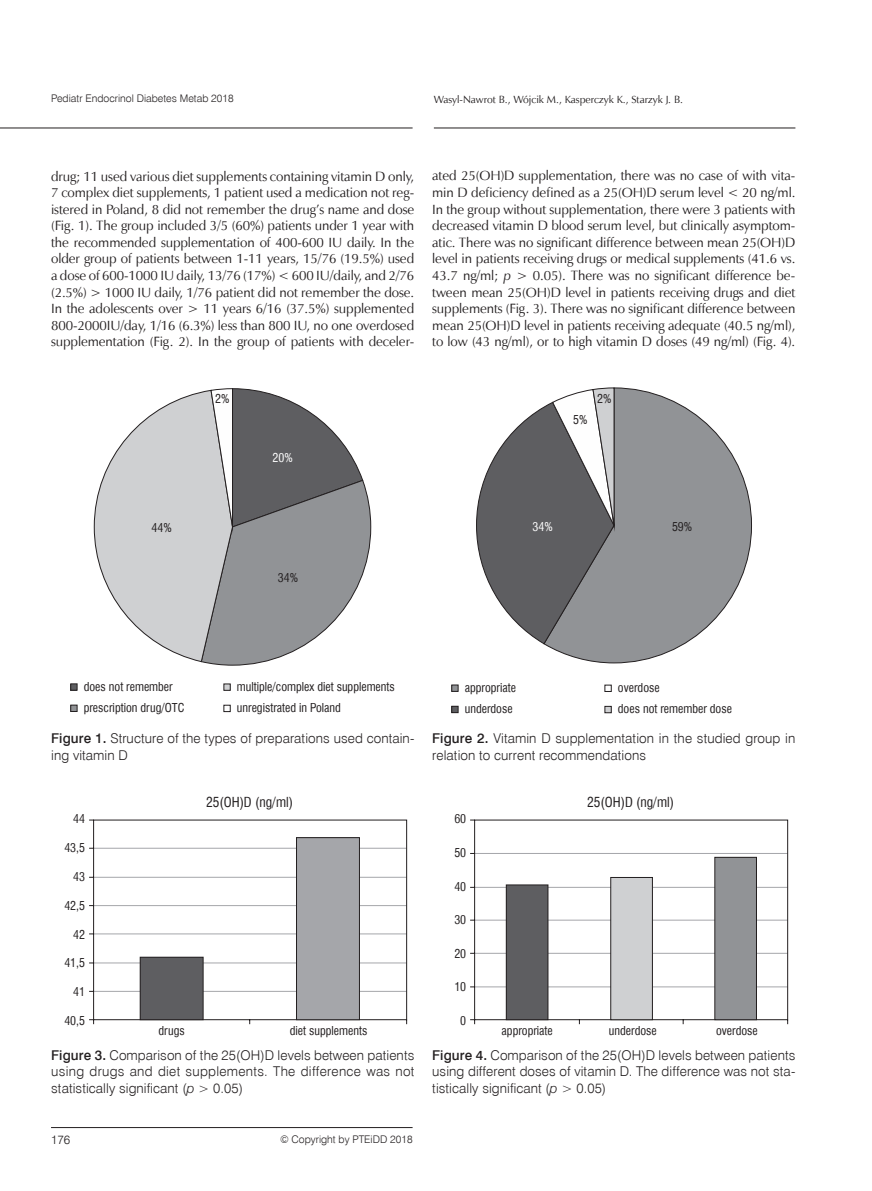
<style>
.page{position:relative;width:872px;height:1191px;background:#fff}
.page>*{position:absolute;margin:0;border:0;box-sizing:border-box;transform-origin:0 0}
.t1{font:13.5px/16.6px "Zapf Humnst EU";letter-spacing:-.005em;color:#231f20;text-align:justify}
.t2{font:13.5px/16.5px "Swis 721 Lt EU";letter-spacing:.005em;color:#231f20}
.t3{font:13.5px "Swis 721 Cn EU";color:#231f20}
.t4{font:12px/21.6px "Swis 721 Cn EU";color:#231f20}
.t5{font:12px "Swis 721 Cn EU";color:#fff}
.t6{font:12px "Swis 721 Lt EU";color:#231f20}
.t7{font:10.5px "Swis 721 Lt EU";color:#231f20}
.t8{font:10.5px "Zapf Humnst EU";color:#231f20}
.s1{font-style:italic}
.s2{font-family:"Swis 721 Md EU"}
</style>
<div class="page">
<hr style="left:0;top:128px;width:412px;height:1px;background:#231f20">
<hr style="left:51px;top:1127px;width:361px;height:1px;background:#231f20">
<hr style="left:434px;top:128px;width:361px;height:1px;background:#231f20">
<div style="left:70px;top:683px;width:7px;height:7px;border:1px solid #231f20"></div>
<svg style="left:72px;top:706px;width:3px;height:4px"></svg>
<div style="left:70px;top:704px;width:7px;height:8px;border:1px solid #231f20"></div>
<svg style="left:225px;top:685px;width:4px;height:3px"></svg>
<div style="left:223px;top:683px;width:8px;height:7px;border:1px solid #231f20"></div>
<div style="left:223px;top:705px;width:8px;height:7px;border:1px solid #231f20"></div>
<svg style="left:94px;top:388px;width:277px;height:278px"></svg>
<div style="left:451px;top:684px;width:7px;height:7px;border:1px solid #231f20"></div>
<div style="left:451px;top:706px;width:7px;height:7px;border:1px solid #231f20"></div>
<div style="left:604px;top:684px;width:7px;height:8px;border:1px solid #231f20"></div>
<div style="left:604px;top:706px;width:7px;height:7px;border:1px solid #231f20"></div>
<svg style="left:545px;top:387px;width:207px;height:276px"></svg>
<svg style="left:476px;top:387px;width:139px;height:258px"></svg>
<svg style="left:89px;top:819px;width:318px;height:206px"></svg>
<div style="left:140px;top:957px;width:63px;height:62px;background:#5e5e61"></div>
<div style="left:140px;top:956px;width:63px;height:64px;border:1px solid #231f20"></div>
<div style="left:296px;top:837px;width:63px;height:182px;background:#a5a6aa"></div>
<div style="left:296px;top:837px;width:64px;height:183px;border:1px solid #231f20"></div>
<svg style="left:470px;top:819px;width:318px;height:206px"></svg>
<div style="left:506px;top:885px;width:42px;height:134px;background:#5e5e61"></div>
<div style="left:506px;top:884px;width:42px;height:136px;border:1px solid #231f20"></div>
<div style="left:611px;top:877px;width:41px;height:142px;background:#cfd0d2"></div>
<div style="left:610px;top:877px;width:43px;height:143px;border:1px solid #231f20"></div>
<div style="left:715px;top:857px;width:41px;height:162px;background:#919396"></div>
<div style="left:714px;top:857px;width:43px;height:163px;border:1px solid #231f20"></div>
<p class="t7" style="left:51px;top:92px;width:184px">Pediatr Endocrinol Diabetes Metab 2018</p>
<p class="t8" style="left:434px;top:92px;width:250px">Wasyl-Nawrot B., Wójcik M., Kasperczyk K., Starzyk J. B.</p>
<p class="t1" style="left:51px;top:168px;width:365px">drug; 11 used various diet supplements containing vitamin D only, 7 complex diet supplements, 1 patient used a medication not reg&shy;istered in Poland, 8 did not remember the drug’s name and dose (Fig. 1). The group included 3/5 (60%) patients under 1 year with the recommended supplementation of 400-600 IU daily. In the older group of patients between 1-11 years, 15/76 (19.5%) used a dose of 600-1000 IU daily, 13/76 (17%) &lt; 600 IU/daily, and 2/76 (2.5%) &gt; 1000 IU daily, 1/76 patient did not remember the dose.<br>In the adolescents over &gt; 11 years 6/16 (37.5%) supplemented 800-2000IU/day, 1/16 (6.3%) less than 800 IU, no one overdosed supplementation (Fig. 2). In the group of patients with deceler-</p>
<p class="t1" style="left:432px;top:167px;width:365px">ated 25(OH)D supplementation, there was no case of with vita&shy;min D deficiency defined as a 25(OH)D serum level &lt; 20 ng/ml.<br>In the group without supplementation, there were 3 patients with decreased vitamin D blood serum level, but clinically asymptom&shy;atic. There was no significant difference between mean 25(OH)D level in patients receiving drugs or medical supplements (41.6 vs.<br>43.7 ng/ml; <span class="s1">p</span> &gt; 0.05). There was no significant difference be&shy;tween mean 25(OH)D level in patients receiving drugs and diet supplements (Fig. 3). There was no significant difference between mean 25(OH)D level in patients receiving adequate (40.5 ng/ml), to low (43 ng/ml), or to high vitamin D doses (49 ng/ml) (Fig. 4).</p>
<p class="t4" style="left:151px;top:516px;width:22px">44%</p>
<p class="t4" style="left:215px;top:388px;width:16px">2%</p>
<p class="t5" style="left:272px;top:449px;width:22px">20%</p>
<p class="t4" style="left:278px;top:567px;width:22px">34%</p>
<p class="t4" style="left:573px;top:408px;width:16px">5%</p>
<p class="t4" style="left:597px;top:388px;width:16px">2%</p>
<p class="t5" style="left:532px;top:519px;width:22px">34%</p>
<p class="t4" style="left:672px;top:516px;width:22px">59%</p>
<p class="t4" style="left:84px;top:675px;width:102px">does not remember prescription drug/OTC</p>
<p class="t4" style="left:237px;top:675px;width:159px">multiple/complex diet supplements unregistrated in Poland</p>
<p class="t4" style="left:465px;top:676px;width:53px">appropriate underdose</p>
<p class="t4" style="left:618px;top:676px;width:116px">overdose<br>does not remember dose</p>
<p class="t2" style="left:51px;top:730px;width:365px"><span class="s2">Figure 1.</span> Structure of the types of preparations used contain&shy;ing vitamin D</p>
<p class="t2" style="left:432px;top:730px;width:365px"><span class="s2">Figure 2.</span> Vitamin D supplementation in the studied group in relation to current recommendations</p>
<p class="t3" style="left:206px;top:793px;width:88px">25(OH)D (ng/ml)</p>
<p class="t3" style="left:587px;top:793px;width:88px">25(OH)D (ng/ml)</p>
<p class="t4" style="left:73px;top:808px;width:13px">44</p>
<p class="t4" style="left:64px;top:837px;width:22px">43,5</p>
<p class="t4" style="left:73px;top:865px;width:13px">43</p>
<p class="t4" style="left:64px;top:894px;width:22px">42,5</p>
<p class="t4" style="left:73px;top:923px;width:13px">42</p>
<p class="t4" style="left:64px;top:952px;width:22px">41,5</p>
<p class="t4" style="left:73px;top:981px;width:13px">41</p>
<p class="t4" style="left:64px;top:1009px;width:22px">40,5</p>
<p class="t4" style="left:159px;top:1019px;width:28px">drugs</p>
<p class="t4" style="left:290px;top:1019px;width:79px">diet supplements</p>
<p class="t4" style="left:454px;top:808px;width:13px">60</p>
<p class="t4" style="left:454px;top:841px;width:13px">50</p>
<p class="t4" style="left:454px;top:875px;width:13px">40</p>
<p class="t4" style="left:454px;top:909px;width:13px">30</p>
<p class="t4" style="left:454px;top:942px;width:13px">20</p>
<p class="t4" style="left:454px;top:976px;width:13px">10</p>
<p class="t4" style="left:460px;top:1009px;width:7px">0</p>
<p class="t4" style="left:501px;top:1019px;width:53px">appropriate</p>
<p class="t4" style="left:609px;top:1019px;width:49px">underdose</p>
<p class="t4" style="left:716px;top:1019px;width:43px">overdose</p>
<p class="t2" style="left:51px;top:1047px;width:365px;text-align:justify"><span class="s2">Figure 3.</span> Comparison of the 25(OH)D levels between patients using drugs and diet supplements. The difference was not statistically significant (<span class="s1">p</span> &gt; 0.05)</p>
<p class="t2" style="left:432px;top:1047px;width:365px;text-align:justify"><span class="s2">Figure 4.</span> Comparison of the 25(OH)D levels between patients using different doses of vitamin D. The difference was not sta&shy;tistically significant (<span class="s1">p</span> &gt; 0.05)</p>
<p class="t6" style="left:51px;top:1132px;width:21px">176</p>
<p class="t7" style="left:280px;top:1133px;width:134px">© Copyright by PTEiDD 2018</p>
</div>
